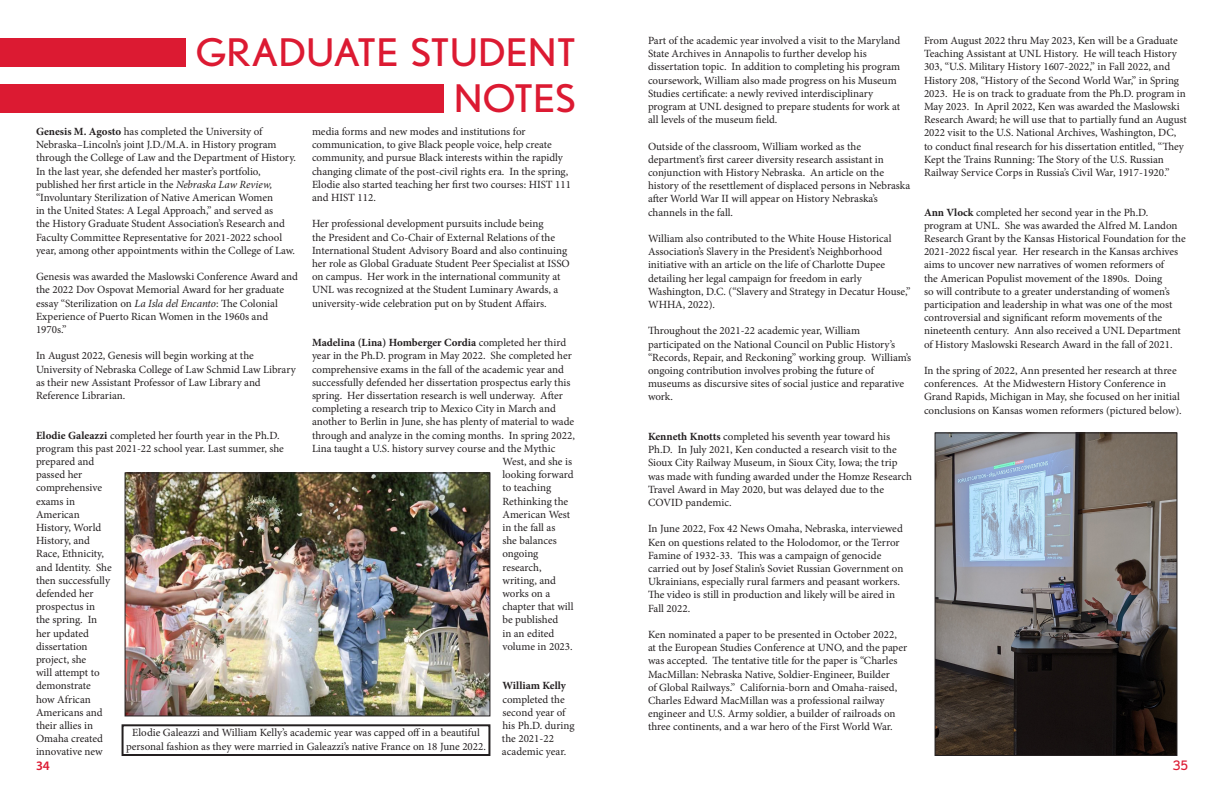
<style>
.page{position:relative;width:1224px;height:792px;background:#fff}
.page>*{position:absolute;margin:0;border:0;box-sizing:border-box;transform-origin:0 0}
.t1{font:38px/45.6px "Nobel";color:#dc1a32;text-align:right;scale:1.05 1}
.t2{font:600 13px "Myriad Pro";color:#dc1a32}
.t3{font:13px "Nobel";color:#dc1a32}
.t4{font:11px/13.2px "Minion Pro";color:#231f20}
.t5{font:700 11px "Minion Pro";color:#231f20}
.s1{font-weight:700}
.s2{font-style:italic}
.s3{font-weight:400}
</style>
<div class="page">
<div style="left:0;top:39px;width:186px;height:28px;background:#dc1a32"></div>
<div style="left:0;top:84px;width:444px;height:28px;background:#dc1a32"></div>
<div style="left:122px;top:724px;width:368px;height:32px;border:2px solid #231f20"></div>
<img style="left:127px;top:474px;width:361px;height:240px">
<div style="left:125px;top:472px;width:365px;height:244px;border:1px solid #231f20"></div>
<img style="left:937px;top:434px;width:238px;height:320px">
<div style="left:935px;top:432px;width:242px;height:324px;border:1px solid #231f20"></div>
<h1 class="t1" style="left:195px;top:29px;width:364px">GRADUATE STUDENT<br>NOTES</h1>
<p class="t4" style="left:36px;top:125px;width:262px"><span class="s1">Genesis M. Agosto</span> has completed the University of Nebraska–Lincoln’s joint J.D./M.A. in History program through the College of Law and the Department of History.<br>In the last year, she defended her master’s portfolio, published her first article in the <span class="s2">Nebraska Law Review, </span>“Involuntary Sterilization of Native American Women<br>in the United States: A Legal Approach,” and served as<br>the History Graduate Student Association’s Research and Faculty Committee Representative for 2021-2022 school year, among other appointments within the College of Law.</p>
<p class="t4" style="left:36px;top:270px;width:263px">Genesis was awarded the Maslowski Conference Award and the 2022 Dov Ospovat Memorial Award for her graduate essay “Sterilization on <span class="s2">La Isla del Encanto</span>: The Colonial Experience of Puerto Rican Women in the 1960s and 1970s.”</p>
<p class="t4" style="left:36px;top:349px;width:261px">In August 2022, Genesis will begin working at the University of Nebraska College of Law Schmid Law Library as their new Assistant Professor of Law Library and Reference Librarian.</p>
<p class="t4" style="left:36px;top:429px;width:249px"><span class="s1">Elodie Galeazzi</span> completed her fourth year in the Ph.D. program this past 2021-22 school year. Last summer, she prepared and<br>passed her<br>comprehensive<br>exams in<br>American<br>History, World<br>History, and<br>Race, Ethnicity,<br>and Identity. She<br>then successfully<br>defended her<br>prospectus in<br>the spring. In<br>her updated<br>dissertation<br>project, she<br>will attempt to<br>demonstrate<br>how African<br>Americans and<br>their allies in<br>Omaha created<br>innovative new</p>
<p class="t4" style="left:312px;top:125px;width:261px">media forms and new modes and institutions for communication, to give Black people voice, help create community, and pursue Black interests within the rapidly changing climate of the post-civil rights era. In the spring, Elodie also started teaching her first two courses: HIST 111 and HIST 112.</p>
<p class="t4" style="left:312px;top:217px;width:259px">Her professional development pursuits include being<br>the President and Co-Chair of External Relations of the International Student Advisory Board and also continuing her role as Global Graduate Student Peer Specialist at ISSO on campus. Her work in the international community at UNL was recognized at the Student Luminary Awards, a university-wide celebration put on by Student Affairs.</p>
<p class="t5" style="left:312px;top:335px;width:256px">Madelina (Lina) Homberger Cordia <span class="s3">completed her third</span></p>
<p class="t4" style="left:312px;top:349px;width:261px">year in the Ph.D. program in May 2022. She completed her</p>
<p class="t4" style="left:312px;top:363px;width:253px">comprehensive exams in the fall of the academic year and</p>
<p class="t4" style="left:312px;top:376px;width:260px">successfully defended her dissertation prospectus early this</p>
<p class="t4" style="left:312px;top:389px;width:252px">spring. Her dissertation research is well underway. After</p>
<p class="t4" style="left:312px;top:402px;width:245px">completing a research trip to Mexico City in March and</p>
<p class="t4" style="left:312px;top:415px;width:264px">another to Berlin in June, she has plenty of material to wade</p>
<p class="t4" style="left:312px;top:429px;width:264px">through and analyze in the coming months. In spring 2022,</p>
<p class="t4" style="left:312px;top:442px;width:245px">Lina taught a U.S. history survey course and the Mythic</p>
<p class="t4" style="left:502px;top:455px;width:71px">West, and she is</p>
<p class="t4" style="left:502px;top:468px;width:73px">looking forward</p>
<p class="t4" style="left:502px;top:481px;width:50px">to teaching</p>
<p class="t4" style="left:502px;top:495px;width:67px">Rethinking the</p>
<p class="t4" style="left:502px;top:508px;width:69px">American West</p>
<p class="t4" style="left:502px;top:521px;width:54px">in the fall as</p>
<p class="t4" style="left:502px;top:534px;width:56px">she balances</p>
<p class="t4" style="left:502px;top:547px;width:37px">ongoing</p>
<p class="t4" style="left:502px;top:561px;width:41px">research,</p>
<p class="t4" style="left:502px;top:574px;width:55px">writing, and</p>
<p class="t4" style="left:502px;top:587px;width:49px">works on a</p>
<p class="t4" style="left:502px;top:600px;width:73px">chapter that will</p>
<p class="t4" style="left:502px;top:613px;width:57px">be published</p>
<p class="t4" style="left:502px;top:627px;width:53px">in an edited</p>
<p class="t4" style="left:502px;top:640px;width:72px">volume in 2023.</p>
<p class="t5" style="left:502px;top:678px;width:65px">William Kelly</p>
<p class="t4" style="left:502px;top:693px;width:74px">completed the second year of his Ph.D. during the 2021-22 academic year.</p>
<p class="t4" style="left:126px;top:726px;width:361px;text-align:center">Elodie Galeazzi and William Kelly’s academic year was capped off in a beautiful personal fashion as they were married in Galeazzi’s native France on 18 June 2022.</p>
<p class="t4" style="left:648px;top:34px;width:254px">Part of the academic year involved a visit to the Maryland State Archives in Annapolis to further develop his dissertation topic. In addition to completing his program coursework, William also made progress on his Museum Studies certificate: a newly revived interdisciplinary program at UNL designed to prepare students for work at all levels of the museum field.</p>
<p class="t4" style="left:648px;top:140px;width:264px">Outside of the classroom, William worked as the department’s first career diversity research assistant in conjunction with History Nebraska. An article on the history of the resettlement of displaced persons in Nebraska after World War II will appear on History Nebraska’s channels in the fall.</p>
<p class="t4" style="left:648px;top:232px;width:264px">William also contributed to the White House Historical Association’s Slavery in the President’s Neighborhood initiative with an article on the life of Charlotte Dupee detailing her legal campaign for freedom in early Washington, D.C. (“Slavery and Strategy in Decatur House,” WHHA, 2022).</p>
<p class="t4" style="left:648px;top:324px;width:265px">Throughout the 2021-22 academic year, William participated on the National Council on Public History’s “Records, Repair, and Reckoning” working group. William’s ongoing contribution involves probing the future of museums as discursive sites of social justice and reparative work.</p>
<p class="t4" style="left:648px;top:430px;width:265px"><span class="s1">Kenneth Knotts</span> completed his seventh year toward his Ph.D. In July 2021, Ken conducted a research visit to the Sioux City Railway Museum, in Sioux City, Iowa; the trip was made with funding awarded under the Homze Research Travel Award in May 2020, but was delayed due to the COVID pandemic.</p>
<p class="t4" style="left:648px;top:522px;width:257px">In June 2022, Fox 42 News Omaha, Nebraska, interviewed Ken on questions related to the Holodomor, or the Terror Famine of 1932-33. This was a campaign of genocide carried out by Josef Stalin’s Soviet Russian Government on Ukrainians, especially rural farmers and peasant workers.<br>The video is still in production and likely will be aired in Fall 2022.</p>
<p class="t4" style="left:648px;top:628px;width:261px">Ken nominated a paper to be presented in October 2022, at the European Studies Conference at UNO, and the paper was accepted. The tentative title for the paper is “Charles MacMillan: Nebraska Native, Soldier-Engineer, Builder<br>of Global Railways.” California-born and Omaha-raised, Charles Edward MacMillan was a professional railway engineer and U.S. Army soldier, a builder of railroads on three continents, and a war hero of the First World War.</p>
<p class="t4" style="left:924px;top:34px;width:264px">From August 2022 thru May 2023, Ken will be a Graduate Teaching Assistant at UNL History. He will teach History 303, “U.S. Military History 1607-2022,” in Fall 2022, and History 208, “History of the Second World War,” in Spring 2023. He is on track to graduate from the Ph.D. program in May 2023. In April 2022, Ken was awarded the Maslowski Research Award; he will use that to partially fund an August 2022 visit to the U.S. National Archives, Washington, DC, to conduct final research for his dissertation entitled, “They Kept the Trains Running: The Story of the U.S. Russian Railway Service Corps in Russia’s Civil War, 1917-1920.”</p>
<p class="t4" style="left:924px;top:206px;width:263px"><span class="s1">Ann Vlock</span> completed her second year in the Ph.D. program at UNL. She was awarded the Alfred M. Landon Research Grant by the Kansas Historical Foundation for the 2021-2022 fiscal year. Her research in the Kansas archives aims to uncover new narratives of women reformers of<br>the American Populist movement of the 1890s. Doing<br>so will contribute to a greater understanding of women’s participation and leadership in what was one of the most controversial and significant reform movements of the nineteenth century. Ann also received a UNL Department of History Maslowski Research Award in the fall of 2021.</p>
<p class="t4" style="left:924px;top:364px;width:259px">In the spring of 2022, Ann presented her research at three conferences. At the Midwestern History Conference in Grand Rapids, Michigan in May, she focused on her initial conclusions on Kansas women reformers (pictured below).</p>
<p class="t2" style="left:36px;top:757px;width:15px">34</p>
<p class="t3" style="left:1173px;top:758px;width:17px">35</p>
</div>
